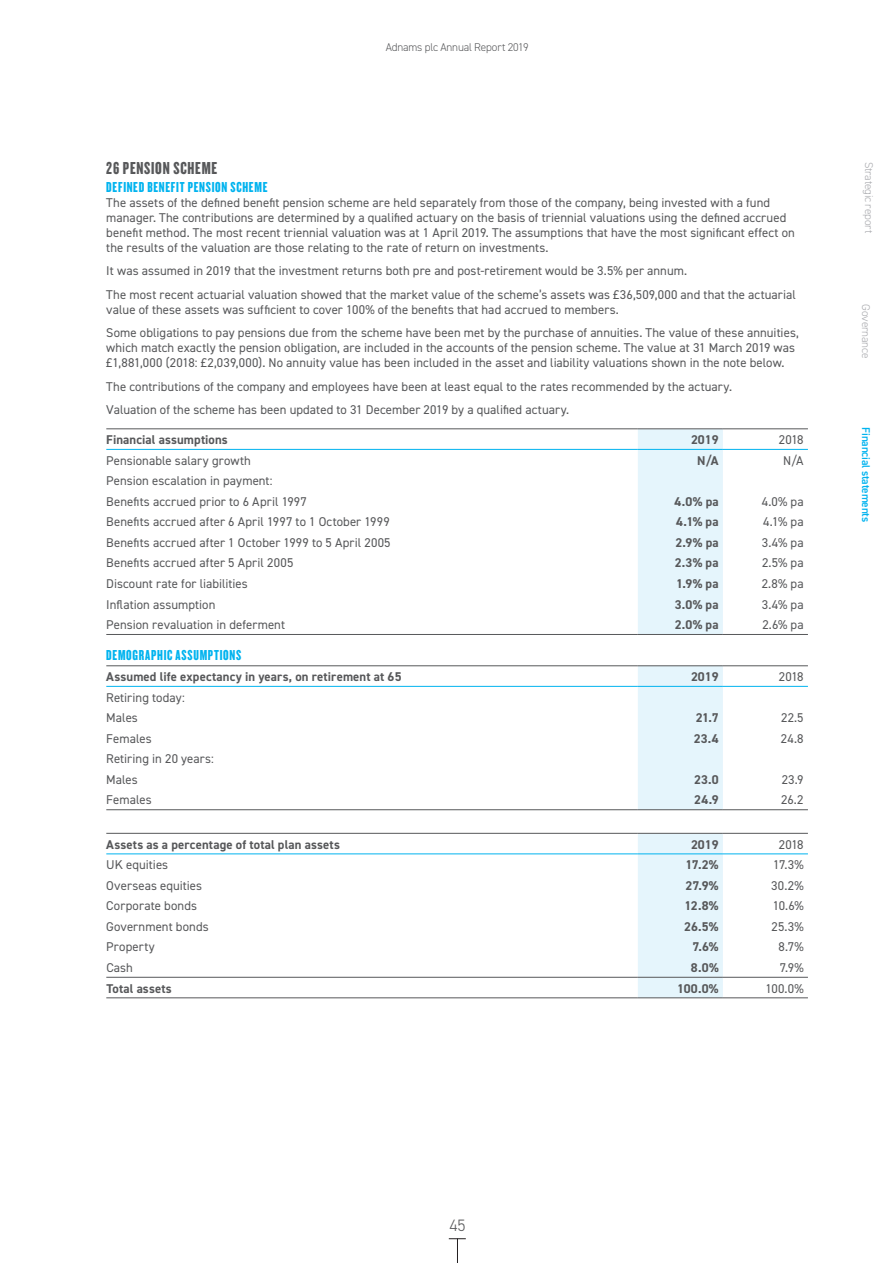
<style>
.page{position:relative;width:893px;height:1263px;background:#fff}
.page>*{position:absolute;margin:0;border:0;box-sizing:border-box;transform-origin:0 0}
.t1{font:18px "Knockout HTF68 Full Featherwt";letter-spacing:.04em;color:#57585a}
.t2{font:300 16.5px "DIN2014";color:#57585a}
.t3{font:15px "Knockout HTF68 Full Featherwt";letter-spacing:.05em;color:#00b3ef}
.t4{font:12.75px/15px "DIN2014";letter-spacing:.005em;color:#57585a}
.t5{font:700 12.75px "DIN2014";letter-spacing:.01em;color:#57585a}
.t6{font:300 11.25px "DIN2014";letter-spacing:-.015em;color:#57585a}
.t7{font:300 11.25px "DIN2014";letter-spacing:-.015em;color:#a8a9ad}
.t8{font:600 11.25px "DIN2014";letter-spacing:-.015em;color:#00b3ef}
</style>
<div class="page">
<svg style="left:449px;top:1238px;width:17px;height:25px"></svg>
<div style="left:638px;top:430px;width:85px;height:204px;background:#e5f5fc"></div>
<hr style="left:106px;top:429px;width:532px;height:1px;background:#57585a">
<hr style="left:723px;top:429px;width:85px;height:1px;background:#57585a">
<hr style="left:106px;top:449px;width:532px;height:1px;background:#00b3ef">
<hr style="left:638px;top:429px;width:85px;height:1px;background:#57585a">
<hr style="left:638px;top:449px;width:85px;height:1px;background:#00b3ef">
<hr style="left:723px;top:449px;width:85px;height:1px;background:#00b3ef">
<hr style="left:106px;top:634px;width:532px;height:1px;background:#57585a">
<hr style="left:638px;top:634px;width:85px;height:1px;background:#57585a">
<hr style="left:723px;top:634px;width:85px;height:1px;background:#57585a">
<div style="left:638px;top:666px;width:85px;height:143px;background:#e5f5fc"></div>
<hr style="left:106px;top:665px;width:532px;height:1px;background:#57585a">
<hr style="left:723px;top:665px;width:85px;height:1px;background:#57585a">
<hr style="left:106px;top:686px;width:532px;height:1px;background:#00b3ef">
<hr style="left:723px;top:686px;width:85px;height:1px;background:#00b3ef">
<hr style="left:638px;top:665px;width:85px;height:1px;background:#57585a">
<hr style="left:638px;top:686px;width:85px;height:1px;background:#00b3ef">
<hr style="left:106px;top:809px;width:532px;height:1px;background:#57585a">
<hr style="left:638px;top:809px;width:85px;height:1px;background:#57585a">
<hr style="left:723px;top:809px;width:85px;height:1px;background:#57585a">
<div style="left:638px;top:834px;width:85px;height:163px;background:#e5f5fc"></div>
<hr style="left:106px;top:833px;width:532px;height:1px;background:#57585a">
<hr style="left:723px;top:833px;width:85px;height:1px;background:#57585a">
<hr style="left:106px;top:853px;width:532px;height:1px;background:#00b3ef">
<hr style="left:723px;top:853px;width:85px;height:1px;background:#00b3ef">
<hr style="left:638px;top:833px;width:85px;height:1px;background:#57585a">
<hr style="left:638px;top:853px;width:85px;height:1px;background:#00b3ef">
<hr style="left:106px;top:977px;width:532px;height:1px;background:#57585a">
<hr style="left:638px;top:977px;width:85px;height:1px;background:#57585a">
<hr style="left:723px;top:977px;width:85px;height:1px;background:#57585a">
<hr style="left:106px;top:997px;width:532px;height:1px;background:#57585a">
<hr style="left:638px;top:997px;width:85px;height:1px;background:#57585a">
<hr style="left:723px;top:997px;width:85px;height:1px;background:#57585a">
<p class="t6" style="left:386px;top:41px;width:144px">Adnams plc Annual Report 2019</p>
<h1 class="t1" style="left:106px;top:158px;width:112px">26 PENSION SCHEME</h1>
<p class="t3" style="left:106px;top:179px;width:163px">DEFINED BENEFIT PENSION SCHEME</p>
<p class="t4" style="left:106px;top:194px;width:690px">The assets of the defined benefit pension scheme are held separately from those of the company, being invested with a fund manager. The contributions are determined by a qualified actuary on the basis of triennial valuations using the defined accrued benefit method. The most recent triennial valuation was at 1 April 2019. The assumptions that have the most significant effect on the results of the valuation are those relating to the rate of return on investments.</p>
<p class="t4" style="left:106px;top:259px;width:691px;line-height:23.5px">It was assumed in 2019 that the investment returns both pre and post-retirement would be 3.5% per annum.<br>The most recent actuarial valuation showed that the market value of the scheme’s assets was £36,509,000 and that the actuarial</p>
<p class="t4" style="left:106px;top:297px;width:694px;line-height:23.5px">value of these assets was sufficient to cover 100% of the benefits that had accrued to members.<br>Some obligations to pay pensions due from the scheme have been met by the purchase of annuities. The value of these annuities,</p>
<p class="t4" style="left:106px;top:340px;width:690px">which match exactly the pension obligation, are included in the accounts of the pension scheme. The value at 31 March 2019 was £1,881,000 (2018: £2,039,000). No annuity value has been included in the asset and liability valuations shown in the note below.</p>
<p class="t4" style="left:106px;top:374px;width:627px;line-height:23.5px">The contributions of the company and employees have been at least equal to the rates recommended by the actuary.<br>Valuation of the scheme has been updated to 31 December 2019 by a qualified actuary.</p>
<p class="t5" style="left:106px;top:431px;width:123px">Financial assumptions</p>
<p class="t5" style="left:691px;top:431px;width:29px">2019</p>
<p class="t4" style="left:779px;top:432px;width:26px">2018</p>
<p class="t4" style="left:106px;top:452px;width:146px">Pensionable salary growth</p>
<p class="t5" style="left:697px;top:452px;width:23px">N/A</p>
<p class="t4" style="left:783px;top:452px;width:22px">N/A</p>
<p class="t4" style="left:106px;top:470px;width:202px;line-height:20.5px">Pension escalation in payment:<br>Benefits accrued prior to 6 April 1997</p>
<p class="t5" style="left:674px;top:493px;width:46px">4.0% pa</p>
<p class="t4" style="left:762px;top:494px;width:44px">4.0% pa</p>
<p class="t4" style="left:106px;top:514px;width:285px">Benefits accrued after 6 April 1997 to 1 October 1999</p>
<p class="t5" style="left:676px;top:513px;width:44px">4.1% pa</p>
<p class="t4" style="left:763px;top:514px;width:42px">4.1% pa</p>
<p class="t4" style="left:106px;top:535px;width:286px">Benefits accrued after 1 October 1999 to 5 April 2005</p>
<p class="t5" style="left:675px;top:534px;width:45px">2.9% pa</p>
<p class="t4" style="left:762px;top:535px;width:43px">3.4% pa</p>
<p class="t4" style="left:106px;top:555px;width:189px">Benefits accrued after 5 April 2005</p>
<p class="t5" style="left:675px;top:555px;width:45px">2.3% pa</p>
<p class="t4" style="left:762px;top:555px;width:43px">2.5% pa</p>
<p class="t4" style="left:106px;top:576px;width:143px">Discount rate for liabilities</p>
<p class="t5" style="left:676px;top:575px;width:44px">1.9% pa</p>
<p class="t4" style="left:762px;top:576px;width:43px">2.8% pa</p>
<p class="t4" style="left:106px;top:596px;width:111px">Inflation assumption</p>
<p class="t5" style="left:675px;top:596px;width:45px">3.0% pa</p>
<p class="t4" style="left:762px;top:596px;width:43px">3.4% pa</p>
<p class="t4" style="left:106px;top:617px;width:180px">Pension revaluation in deferment</p>
<p class="t5" style="left:675px;top:616px;width:45px">2.0% pa</p>
<p class="t4" style="left:762px;top:617px;width:43px">2.6% pa</p>
<p class="t3" style="left:106px;top:647px;width:136px">DEMOGRAPHIC ASSUMPTIONS</p>
<p class="t5" style="left:106px;top:668px;width:297px">Assumed life expectancy in years, on retirement at 65</p>
<p class="t5" style="left:691px;top:668px;width:29px">2019</p>
<p class="t4" style="left:779px;top:669px;width:26px">2018</p>
<p class="t4" style="left:106px;top:687px;width:80px;line-height:20.5px">Retiring today:<br>Males</p>
<p class="t5" style="left:696px;top:709px;width:24px">21.7</p>
<p class="t4" style="left:781px;top:710px;width:24px">22.5</p>
<p class="t4" style="left:106px;top:731px;width:47px">Females</p>
<p class="t5" style="left:694px;top:730px;width:26px">23.4</p>
<p class="t4" style="left:781px;top:731px;width:24px">24.8</p>
<p class="t4" style="left:106px;top:748px;width:109px;line-height:20.5px">Retiring in 20 years:<br>Males</p>
<p class="t5" style="left:694px;top:771px;width:26px">23.0</p>
<p class="t4" style="left:782px;top:772px;width:23px">23.9</p>
<p class="t4" style="left:106px;top:792px;width:47px">Females</p>
<p class="t5" style="left:694px;top:791px;width:26px">24.9</p>
<p class="t4" style="left:781px;top:792px;width:24px">26.2</p>
<p class="t5" style="left:106px;top:836px;width:235px">Assets as a percentage of total plan assets</p>
<p class="t5" style="left:691px;top:836px;width:29px">2019</p>
<p class="t4" style="left:779px;top:836px;width:26px">2018</p>
<p class="t4" style="left:106px;top:857px;width:63px">UK equities</p>
<p class="t5" style="left:686px;top:856px;width:34px">17.2%</p>
<p class="t4" style="left:773px;top:857px;width:32px">17.3%</p>
<p class="t4" style="left:106px;top:877px;width:97px">Overseas equities</p>
<p class="t5" style="left:686px;top:877px;width:35px">27.9%</p>
<p class="t4" style="left:771px;top:877px;width:34px">30.2%</p>
<p class="t4" style="left:106px;top:898px;width:92px">Corporate bonds</p>
<p class="t5" style="left:685px;top:897px;width:35px">12.8%</p>
<p class="t4" style="left:773px;top:898px;width:32px">10.6%</p>
<p class="t4" style="left:106px;top:919px;width:104px">Government bonds</p>
<p class="t5" style="left:684px;top:918px;width:36px">26.5%</p>
<p class="t4" style="left:772px;top:919px;width:34px">25.3%</p>
<p class="t4" style="left:106px;top:939px;width:50px">Property</p>
<p class="t5" style="left:692px;top:938px;width:28px">7.6%</p>
<p class="t4" style="left:778px;top:939px;width:27px">8.7%</p>
<p class="t4" style="left:106px;top:960px;width:28px">Cash</p>
<p class="t5" style="left:691px;top:959px;width:29px">8.0%</p>
<p class="t4" style="left:780px;top:960px;width:25px">7.9%</p>
<p class="t5" style="left:106px;top:980px;width:67px">Total assets</p>
<p class="t5" style="left:677px;top:980px;width:43px">100.0%</p>
<p class="t4" style="left:765px;top:980px;width:40px">100.0%</p>
<p class="t7" style="left:876px;top:162px;width:73px;rotate:90deg">Strategic report</p>
<p class="t7" style="left:873px;top:304px;width:56px;rotate:90deg">Governance</p>
<p class="t8" style="left:873px;top:427px;width:97px;rotate:90deg">Financial statements</p>
<p class="t2" style="left:449px;top:1215px;width:18px">45</p>
</div>
